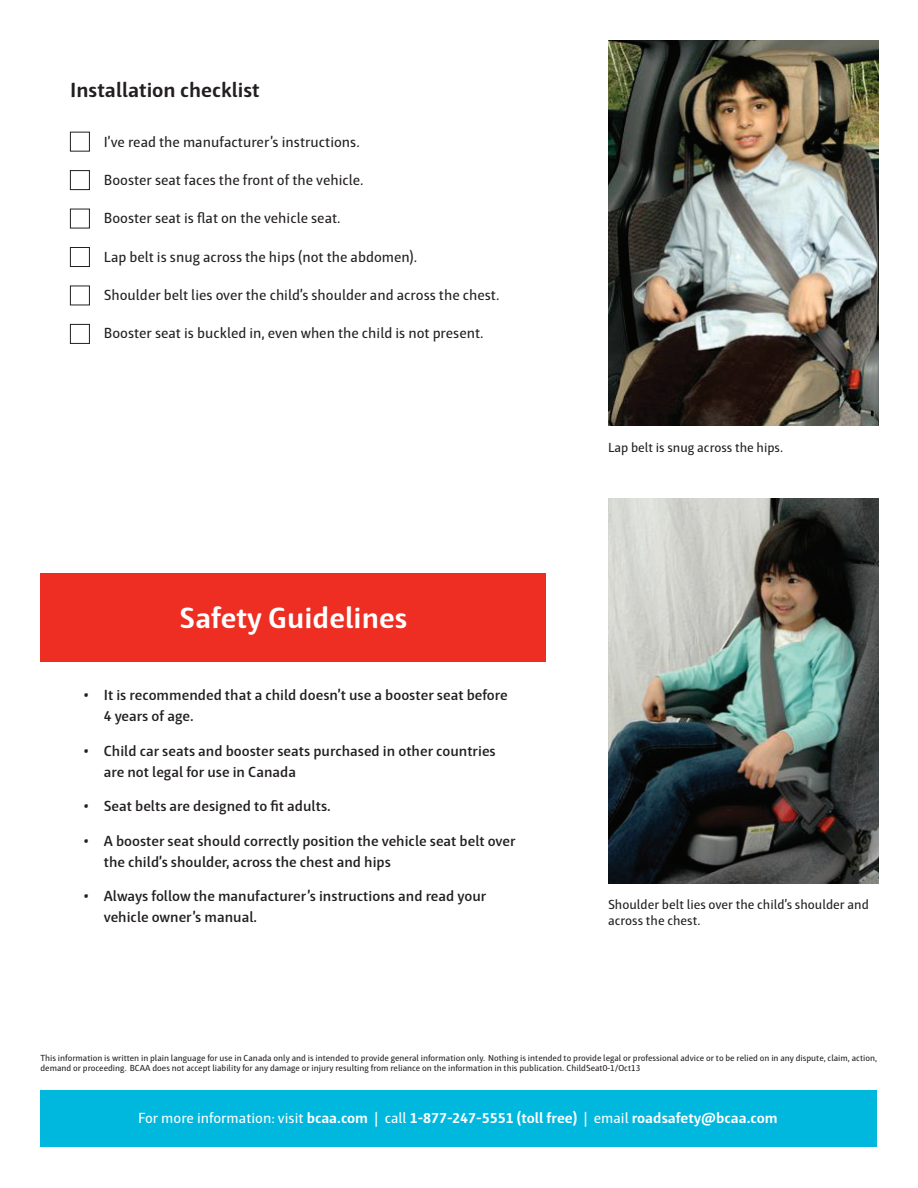
<style>
.page{position:relative;width:918px;height:1188px;background:#fff}
.page>*{position:absolute;margin:0;border:0;box-sizing:border-box;transform-origin:0 0}
.t1{font:700 30px "Haptic";color:#fff}
.t2{font:700 21px "Haptic";color:#231f20}
.t3{font:600 15px/21px "Haptic";color:#231f20}
.t4{font:15px "Haptic";color:#231f20}
.t5{font:700 15px "Haptic";color:#fff}
.t6{font:13.5px/16.2px "Haptic";color:#231f20}
.t7{font:9px/10.8px "Haptic";color:#231f20}
.s1{font-weight:400}
</style>
<div class="page">
<div style="left:70px;top:132px;width:20px;height:20px;border:1px solid #231f20"></div>
<div style="left:70px;top:170px;width:20px;height:20px;border:1px solid #231f20"></div>
<div style="left:70px;top:209px;width:20px;height:19px;border:1px solid #231f20"></div>
<div style="left:70px;top:286px;width:20px;height:19px;border:1px solid #231f20"></div>
<div style="left:70px;top:247px;width:20px;height:20px;border:1px solid #231f20"></div>
<div style="left:70px;top:324px;width:20px;height:20px;border:1px solid #231f20"></div>
<img style="left:608px;top:499px;width:270px;height:385px">
<img style="left:608px;top:40px;width:270px;height:385px">
<div style="left:40px;top:1091px;width:837px;height:56px;background:#00b8de"></div>
<div style="left:40px;top:574px;width:506px;height:88px;background:#ee2e22"></div>
<h2 class="t2" style="left:70px;top:78px;width:191px">Installation checklist</h2>
<p class="t4" style="left:104px;top:133px;width:257px">I’ve read the manufacturer’s instructions.</p>
<p class="t4" style="left:104px;top:171px;width:261px">Booster seat faces the front of the vehicle.</p>
<p class="t4" style="left:104px;top:210px;width:238px">Booster seat is flat on the vehicle seat.</p>
<p class="t4" style="left:104px;top:248px;width:315px">Lap belt is snug across the hips (not the abdomen).</p>
<p class="t4" style="left:104px;top:286px;width:397px">Shoulder belt lies over the child’s shoulder and across the chest.</p>
<p class="t4" style="left:104px;top:324px;width:381px">Booster seat is buckled in, even when the child is not present.</p>
<h1 class="t1" style="left:180px;top:600px;width:229px">Safety Guidelines</h1>
<p class="t3" style="left:104px;top:685px;width:406px;text-indent:-20px">• It is recommended that a child doesn’t use a booster seat before<br>4 years of age.</p>
<p class="t3" style="left:104px;top:740px;width:394px;text-indent:-20px">• Child car seats and booster seats purchased in other countries are not legal for use in Canada</p>
<p class="t3" style="left:84px;top:796px;width:249px">• Seat belts are designed to fit adults.</p>
<p class="t3" style="left:104px;top:830px;width:413px;text-indent:-20px">• A booster seat should correctly position the vehicle seat belt over the child’s shoulder, across the chest and hips</p>
<p class="t3" style="left:104px;top:886px;width:384px;text-indent:-20px">• Always follow the manufacturer’s instructions and read your vehicle owner’s manual.</p>
<p class="t6" style="left:608px;top:439px;width:177px">Lap belt is snug across the hips.</p>
<p class="t6" style="left:608px;top:896px;width:262px">Shoulder belt lies over the child’s shoulder and across the chest.</p>
<p class="t7" style="left:40px;top:1052px;width:838px">This information is written in plain language for use in Canada only and is intended to provide general information only. Nothing is intended to provide legal or professional advice or to be relied on in any dispute, claim, action, demand or proceeding. BCAA does not accept liability for any damage or injury resulting from reliance on the information in this publication. ChildSeat0-1/Oct13</p>
<p class="t5" style="left:138px;top:1109px;width:641px"><span class="s1">For more information: visit</span> bcaa.com <span class="s1">| call</span> 1-877-247-5551 (toll free) <span class="s1">| email</span> roadsafety@bcaa.com</p>
</div>
